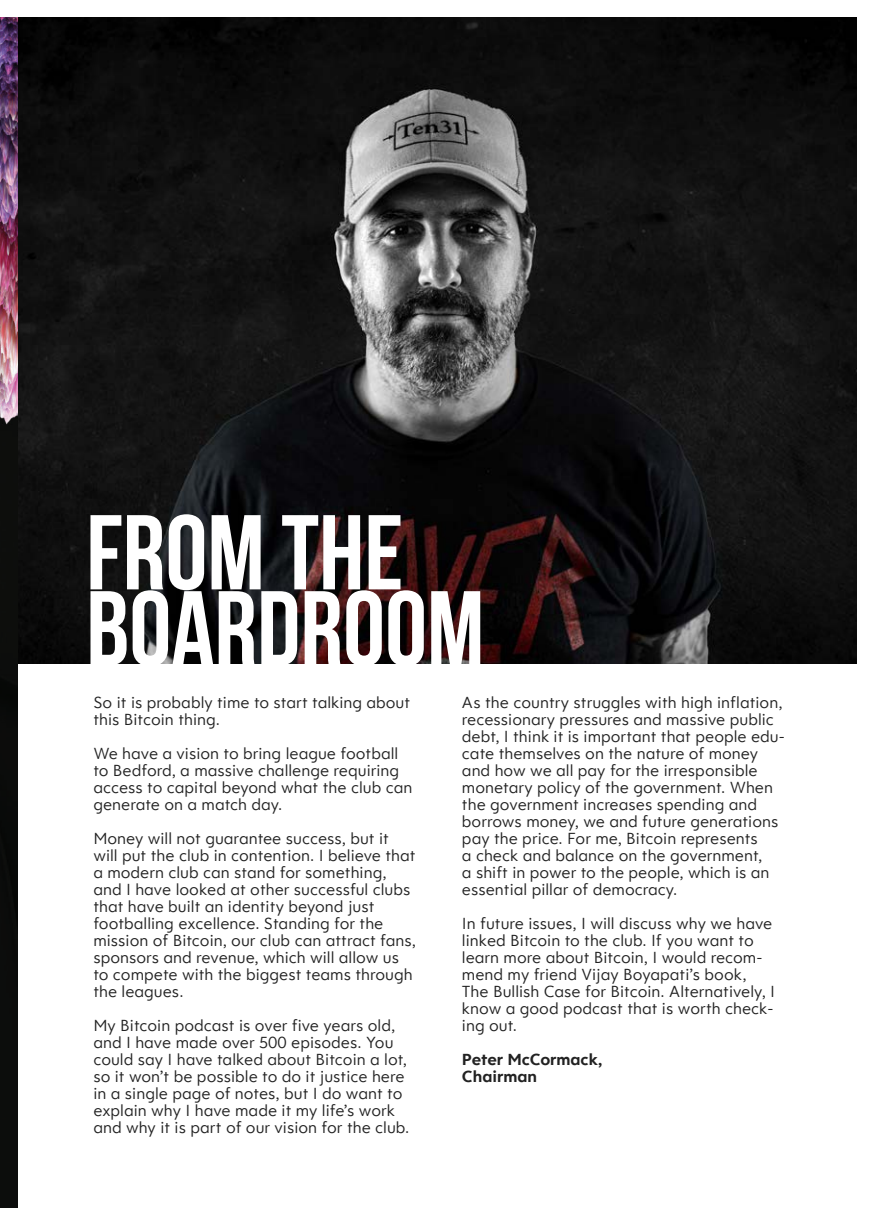
<style>
.page{position:relative;width:874px;height:1225px;background:#fff}
.page>*{position:absolute;margin:0;border:0;box-sizing:border-box;transform-origin:0 0}
.t1{font:700 106px "Bebas Neue";color:#fff}
.t2{font:17px/17px "Clarika Pro Geo";color:#222}
.t3{font:700 17px "Clarika Pro Geo";color:#222}
</style>
<div class="page">
<img style="left:17px;top:17px;width:839px;height:646px">
<img style="left:0;top:17px;width:17px;height:1191px">
<p class="t1" style="left:86px;top:494px;width:318px">FROM THE</p>
<p class="t1" style="left:86px;top:570px;width:399px">BOARDROOM</p>
<p class="t2" style="left:461px;top:693px;width:324px">As the country struggles with high inflation, recessionary pressures and massive public debt, I think it is important that people edu&shy;cate themselves on the nature of money and how we all pay for the irresponsible monetary policy of the government. When the government increases spending and borrows money, we and future generations pay the price. For me, Bitcoin represents<br>a check and balance on the government,<br>a shift in power to the people, which is an essential pillar of democracy.</p>
<p class="t2" style="left:461px;top:914px;width:314px">In future issues, I will discuss why we have linked Bitcoin to the club. If you want to learn more about Bitcoin, I would recom&shy;mend my friend Vijay Boyapati’s book, The Bullish Case for Bitcoin. Alternatively, I know a good podcast that is worth check&shy;ing out.</p>
<p class="t3" style="left:461px;top:1048px;width:142px">Peter McCormack,</p>
<p class="t3" style="left:461px;top:1065px;width:77px">Chairman</p>
<p class="t2" style="left:93px;top:693px;width:318px">So it is probably time to start talking about this Bitcoin thing.</p>
<p class="t2" style="left:93px;top:744px;width:320px">We have a vision to bring league football to Bedford, a massive challenge requiring access to capital beyond what the club can generate on a match day.</p>
<p class="t2" style="left:93px;top:829px;width:324px">Money will not guarantee success, but it will put the club in contention. I believe that a modern club can stand for something, and I have looked at other successful clubs that have built an identity beyond just footballing excellence. Standing for the mission of Bitcoin, our club can attract fans, sponsors and revenue, which will allow us to compete with the biggest teams through the leagues.</p>
<p class="t2" style="left:93px;top:1016px;width:317px">My Bitcoin podcast is over five years old, and I have made over 500 episodes. You could say I have talked about Bitcoin a lot, so it won’t be possible to do it justice here in a single page of notes, but I do want to explain why I have made it my life’s work and why it is part of our vision for the club.</p>
</div>
